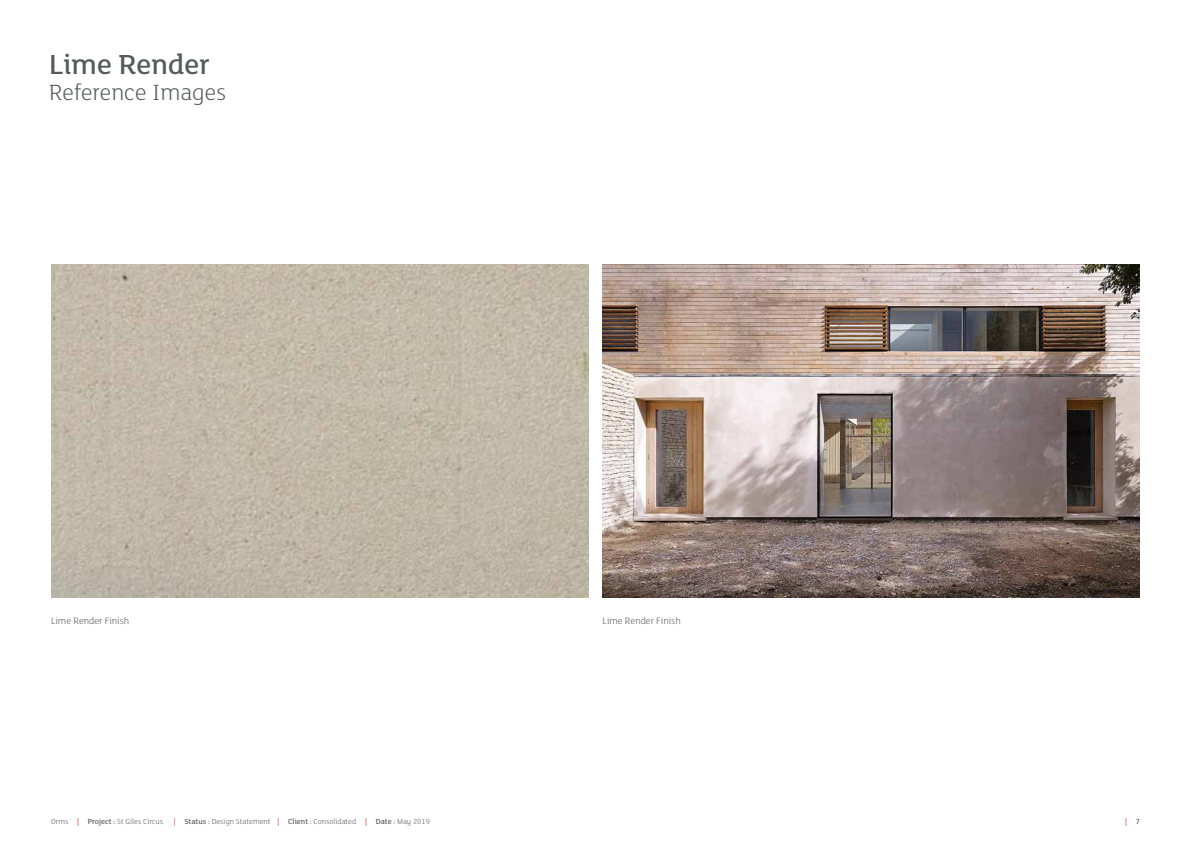
<style>
.page{position:relative;width:1191px;height:842px;background:#fff}
.page>*{position:absolute;margin:0;border:0;box-sizing:border-box;transform-origin:0 0}
.t1{font:500 30px "FS Lola";color:#58595b}
.t2{font:300 24px "FS Lola";color:#58595b}
.t3{font:300 10px "FS Lola";color:#58595b}
.t4{font:300 8px "FS Lola";color:#58595b}
.t5{font:500 8px "FS Lola";color:#ef3e42}
.s1{font-weight:500;color:#ef3e42}
.s2{font-weight:500}
.s3{color:#58595b}
</style>
<div class="page">
<img style="left:602px;top:264px;width:538px;height:333px">
<img style="left:51px;top:264px;width:537px;height:333px">
<h1 class="t1" style="left:49px;top:44px;width:162px">Lime Render</h1>
<h2 class="t2" style="left:49px;top:76px;width:179px">Reference Images</h2>
<p class="t3" style="left:51px;top:615px;width:80px">Lime Render Finish</p>
<p class="t3" style="left:602px;top:615px;width:80px">Lime Render Finish</p>
<p class="t4" style="left:51px;top:817px;width:114px">Orms <span class="s1">|</span> <span class="s2">Project :</span> St Giles Circus</p>
<p class="t4" style="left:174px;top:817px;width:258px"><span class="s1">|</span> <span class="s2">Status :</span> Design Statement <span class="s1">|</span> <span class="s2">Client :</span> Consolidated <span class="s1">|</span> <span class="s2">Date :</span> May 2019</p>
<p class="t5" style="left:1125px;top:817px;width:16px">| <span class="s3">7</span></p>
</div>
